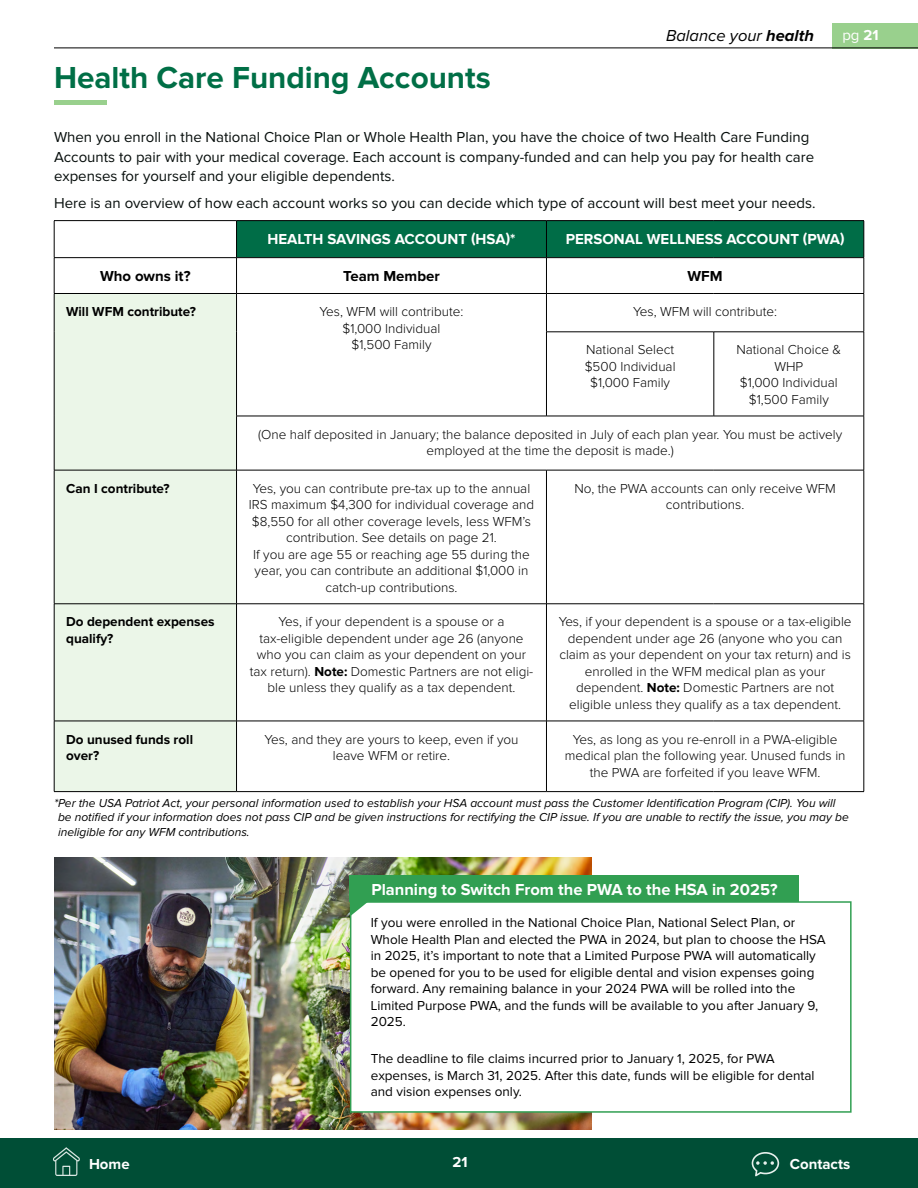
<style>
.page{position:relative;width:918px;height:1188px;background:#fff}
.page>*{position:absolute;margin:0;border:0;box-sizing:border-box;transform-origin:0 0}
.t1{font:700 31.5px "Proxima Nova";color:#006f46}
.t2{font:700 16.5px "Proxima Nova";color:#fff}
.t3{font:italic 16.5px "Proxima Nova";color:#000}
.t4{font:15px/19.5px "Proxima Nova";color:#060d0b}
.t5{font:700 15px "Proxima Nova";color:#fff}
.t6{font:700 15px "Proxima Nova";color:#000}
.t7{font:15px "Proxima Nova";color:#fff}
.t8{font:300 13.5px/16.5px "Proxima Nova";color:#000;text-align:center}
.t9{font:13.5px/16.5px "Proxima Nova";color:#000}
.t10{font:700 13.5px/16.2px "Proxima Nova";color:#000}
.t11{font:italic 12px/14.4px "Proxima Nova";color:#000}
.s1{font-weight:700}
</style>
<div class="page">
<div style="left:832px;top:23px;width:86px;height:25px;background:#99d08d"></div>
<hr style="left:54px;top:48px;width:864px;height:1px;background:#000">
<div style="left:0;top:1138px;width:918px;height:50px;background:#004e36"></div>
<svg style="left:53px;top:1147px;width:27px;height:29px"></svg>
<svg style="left:752px;top:1152px;width:27px;height:24px"></svg>
<hr style="left:54px;top:101px;width:52px;height:4px;background:#99d08d">
<div style="left:237px;top:221px;width:627px;height:36px;background:#006d47"></div>
<svg style="left:55px;top:258px;width:809px;height:533px"></svg>
<div style="left:55px;top:294px;width:181px;height:497px;background:#ebf6e8"></div>
<hr style="left:54px;top:220px;width:183px;height:1px;background:#000">
<hr style="left:54px;top:221px;width:1px;height:36px;background:#000">
<hr style="left:237px;top:220px;width:309px;height:1px;background:#000">
<hr style="left:236px;top:221px;width:1px;height:36px;background:#000">
<hr style="left:546px;top:220px;width:168px;height:1px;background:#000">
<hr style="left:546px;top:221px;width:1px;height:36px;background:#000">
<hr style="left:714px;top:220px;width:150px;height:1px;background:#000">
<hr style="left:864px;top:221px;width:1px;height:36px;background:#000">
<hr style="left:54px;top:257px;width:183px;height:1px;background:#000">
<hr style="left:54px;top:258px;width:1px;height:35px;background:#000">
<hr style="left:237px;top:257px;width:309px;height:1px;background:#000">
<hr style="left:236px;top:258px;width:1px;height:35px;background:#000">
<hr style="left:546px;top:257px;width:168px;height:1px;background:#000">
<hr style="left:546px;top:258px;width:1px;height:35px;background:#000">
<hr style="left:714px;top:257px;width:150px;height:1px;background:#000">
<hr style="left:864px;top:258px;width:1px;height:35px;background:#000">
<hr style="left:54px;top:293px;width:183px;height:1px;background:#000">
<hr style="left:54px;top:294px;width:1px;height:38px;background:#000">
<hr style="left:54px;top:332px;width:1px;height:84px;background:#000">
<hr style="left:54px;top:416px;width:1px;height:54px;background:#000">
<hr style="left:237px;top:293px;width:309px;height:1px;background:#000">
<hr style="left:236px;top:294px;width:1px;height:38px;background:#000">
<hr style="left:236px;top:332px;width:1px;height:84px;background:#000">
<hr style="left:546px;top:293px;width:168px;height:1px;background:#000">
<hr style="left:546px;top:294px;width:1px;height:38px;background:#000">
<hr style="left:714px;top:293px;width:150px;height:1px;background:#000">
<hr style="left:864px;top:294px;width:1px;height:38px;background:#000">
<hr style="left:546px;top:332px;width:168px;height:1px;background:#000">
<hr style="left:546px;top:332px;width:1px;height:84px;background:#000">
<hr style="left:714px;top:332px;width:150px;height:1px;background:#000">
<hr style="left:714px;top:332px;width:1px;height:84px;background:#000">
<hr style="left:864px;top:332px;width:1px;height:84px;background:#000">
<hr style="left:236px;top:416px;width:310px;height:1px;background:#000">
<hr style="left:236px;top:416px;width:1px;height:54px;background:#000">
<hr style="left:546px;top:416px;width:168px;height:1px;background:#000">
<hr style="left:714px;top:416px;width:150px;height:1px;background:#000">
<hr style="left:864px;top:416px;width:1px;height:54px;background:#000">
<hr style="left:54px;top:470px;width:183px;height:1px;background:#000">
<hr style="left:54px;top:470px;width:1px;height:134px;background:#000">
<hr style="left:237px;top:470px;width:309px;height:1px;background:#000">
<hr style="left:236px;top:470px;width:1px;height:134px;background:#000">
<hr style="left:546px;top:470px;width:168px;height:1px;background:#000">
<hr style="left:546px;top:470px;width:1px;height:134px;background:#000">
<hr style="left:714px;top:470px;width:150px;height:1px;background:#000">
<hr style="left:864px;top:470px;width:1px;height:134px;background:#000">
<hr style="left:54px;top:604px;width:183px;height:1px;background:#000">
<hr style="left:54px;top:604px;width:1px;height:117px;background:#000">
<hr style="left:237px;top:604px;width:309px;height:1px;background:#000">
<hr style="left:236px;top:604px;width:1px;height:117px;background:#000">
<hr style="left:546px;top:604px;width:168px;height:1px;background:#000">
<hr style="left:546px;top:604px;width:1px;height:117px;background:#000">
<hr style="left:714px;top:604px;width:150px;height:1px;background:#000">
<hr style="left:864px;top:604px;width:1px;height:117px;background:#000">
<hr style="left:54px;top:721px;width:183px;height:1px;background:#000">
<hr style="left:54px;top:721px;width:1px;height:70px;background:#000">
<hr style="left:237px;top:721px;width:309px;height:1px;background:#000">
<hr style="left:236px;top:721px;width:1px;height:70px;background:#000">
<hr style="left:546px;top:721px;width:168px;height:1px;background:#000">
<hr style="left:546px;top:721px;width:1px;height:70px;background:#000">
<hr style="left:714px;top:721px;width:150px;height:1px;background:#000">
<hr style="left:864px;top:721px;width:1px;height:70px;background:#000">
<hr style="left:54px;top:791px;width:183px;height:1px;background:#000">
<hr style="left:237px;top:791px;width:309px;height:1px;background:#000">
<hr style="left:546px;top:791px;width:168px;height:1px;background:#000">
<hr style="left:714px;top:791px;width:150px;height:1px;background:#000">
<img style="left:54px;top:858px;width:537px;height:272px">
<div style="left:350px;top:901px;width:502px;height:212px;background:#fff;border:2px solid #319f52"></div>
<svg style="left:350px;top:902px;width:18px;height:14px"></svg>
<div style="left:350px;top:875px;width:449px;height:27px;background:#319f52"></div>
<p class="t3" style="left:666px;top:28px;width:149px">Balance your <span class="s1">health</span></p>
<p class="t7" style="left:842px;top:28px;width:38px">pg <span class="s1">21</span></p>
<h1 class="t1" style="left:54px;top:60px;width:438px">Health Care Funding Accounts</h1>
<p class="t4" style="left:54px;top:128px;width:762px">When you enroll in the National Choice Plan or Whole Health Plan, you have the choice of two Health Care Funding<br>Accounts to pair with your medical coverage. Each account is company-funded and can help you pay for health care expenses for yourself and your eligible dependents.</p>
<p class="t4" style="left:54px;top:194px;width:763px">Here is an overview of how each account works so you can decide which type of account will best meet your needs.</p>
<p class="t5" style="left:268px;top:231px;width:249px">HEALTH SAVINGS ACCOUNT (HSA)*</p>
<p class="t5" style="left:566px;top:231px;width:280px">PERSONAL WELLNESS ACCOUNT (PWA)</p>
<p class="t6" style="left:100px;top:268px;width:92px">Who owns it?</p>
<p class="t6" style="left:343px;top:268px;width:98px">Team Member</p>
<p class="t6" style="left:688px;top:268px;width:37px">WFM</p>
<p class="t10" style="left:66px;top:304px;width:131px">Will WFM contribute?</p>
<p class="t8" style="left:320px;top:304px;width:145px">Yes, WFM will contribute: $1,000 Individual<br>$1,500 Family</p>
<p class="t8" style="left:633px;top:304px;width:145px">Yes, WFM will contribute:</p>
<p class="t8" style="left:585px;top:342px;width:92px">National Select $500 Individual $1,000 Family</p>
<p class="t8" style="left:736px;top:342px;width:106px">National Choice &amp;<br>WHP<br>$1,000 Individual $1,500 Family</p>
<p class="t8" style="left:258px;top:426px;width:586px">(One half deposited in January; the balance deposited in July of each plan year. You must be actively employed at the time the deposit is made.)</p>
<p class="t10" style="left:66px;top:480px;width:105px">Can I contribute?</p>
<p class="t8" style="left:249px;top:481px;width:287px">Yes, you can contribute pre-tax up to the annual IRS maximum $4,300 for individual coverage and $8,550 for all other coverage levels, less WFM’s contribution. See details on page 21.<br>If you are age 55 or reaching age 55 during the year, you can contribute an additional $1,000 in catch-up contributions.</p>
<p class="t8" style="left:574px;top:481px;width:263px">No, the PWA accounts can only receive WFM contributions.</p>
<p class="t10" style="left:66px;top:614px;width:150px">Do dependent expenses qualify?</p>
<p class="t8" style="left:250px;top:614px;width:285px">Yes, if your dependent is a spouse or a tax-eligible dependent under age 26 (anyone who you can claim as your dependent on your tax return). <span class="s1">Note:</span> Domestic Partners are not eligi&shy;ble unless they qualify as a tax dependent.</p>
<p class="t8" style="left:559px;top:614px;width:294px">Yes, if your dependent is a spouse or a tax-eligible dependent under age 26 (anyone who you can claim as your dependent on your tax return) and is enrolled in the WFM medical plan as your dependent. <span class="s1">Note:</span> Domestic Partners are not eligible unless they qualify as a tax dependent.</p>
<p class="t10" style="left:66px;top:731px;width:128px">Do unused funds roll over?</p>
<p class="t8" style="left:264px;top:731px;width:256px">Yes, and they are yours to keep, even if you leave WFM or retire.</p>
<p class="t8" style="left:565px;top:731px;width:282px">Yes, as long as you re-enroll in a PWA-eligible medical plan the following year. Unused funds in the PWA are forfeited if you leave WFM.</p>
<p class="t11" style="left:58px;top:796px;width:792px;text-indent:-4px">*Per the USA Patriot Act, your personal information used to establish your HSA account must pass the Customer Identification Program (CIP). You will be notified if your information does not pass CIP and be given instructions for rectifying the CIP issue. If you are unable to rectify the issue, you may be ineligible for any WFM contributions.</p>
<p class="t2" style="left:371px;top:880px;width:408px">Planning to Switch From the PWA to the HSA in 2025?</p>
<p class="t9" style="left:371px;top:915px;width:456px">If you were enrolled in the National Choice Plan, National Select Plan, or Whole Health Plan and elected the PWA in 2024, but plan to choose the HSA in 2025, it’s important to note that a Limited Purpose PWA will automatically be opened for you to be used for eligible dental and vision expenses going forward. Any remaining balance in your 2024 PWA will be rolled into the Limited Purpose PWA, and the funds will be available to you after January 9, 2025.</p>
<p class="t9" style="left:371px;top:1051px;width:445px">The deadline to file claims incurred prior to January 1, 2025, for PWA expenses, is March 31, 2025. After this date, funds will be eligible for dental and vision expenses only.</p>
<p class="t5" style="left:89px;top:1155px;width:42px">Home</p>
<p class="t5" style="left:452px;top:1154px;width:17px">21</p>
<p class="t5" style="left:790px;top:1155px;width:62px">Contacts</p>
</div>
